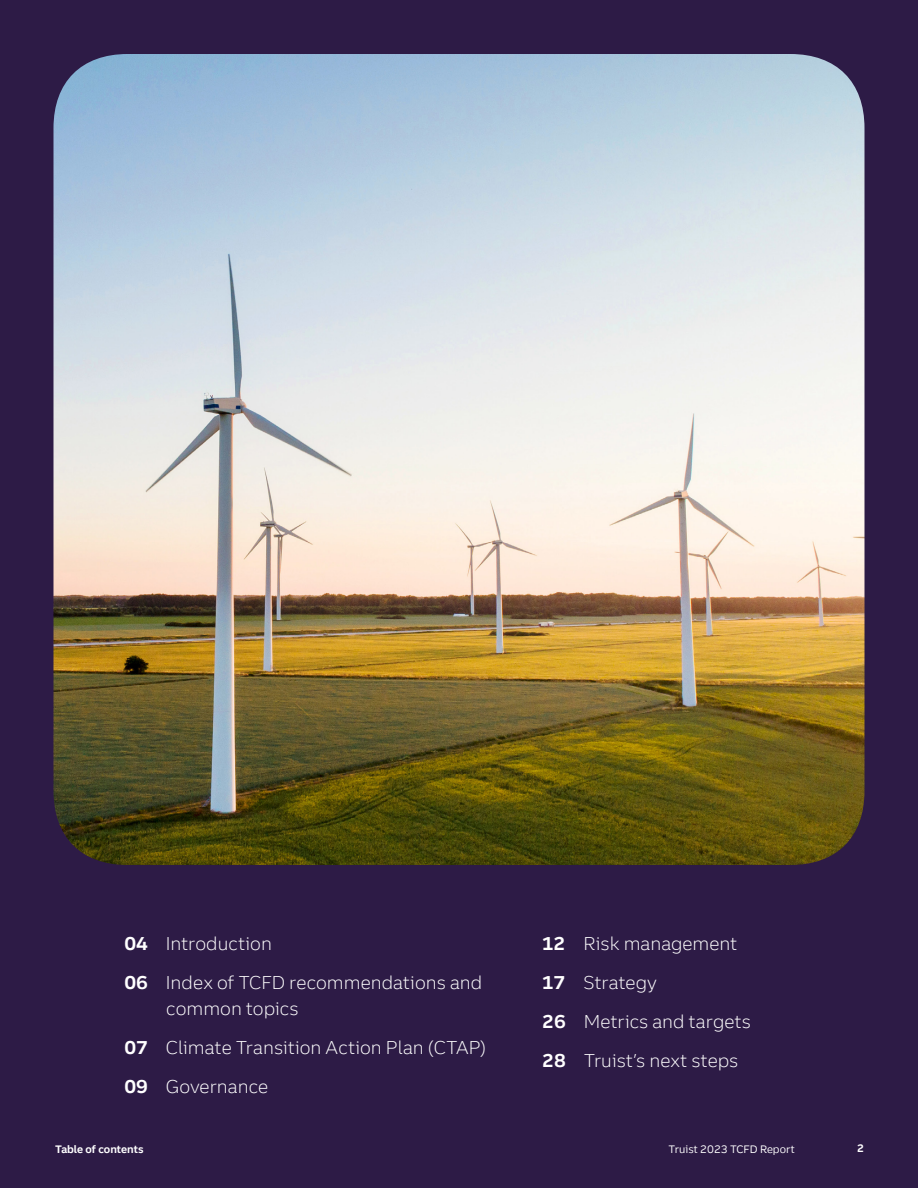
<style>
.page{position:relative;width:918px;height:1188px;background:#2d1b46}
.page>*{position:absolute;margin:0;border:0;box-sizing:border-box;transform-origin:0 0}
.t1{font:300 18px/39px "Truist Trio";color:#fff}
.t2{font:10.5px "Truist Trio";color:#fff}
.t3{font:700 10.5px "Truist Trio";color:#fff}
.s1{font-weight:700}
</style>
<div class="page">
<img style="left:53px;top:54px;width:812px;height:811px">
<p class="t1" style="left:124px;top:924px;width:359px"><span class="s1">04</span> Introduction<br><span class="s1">06</span> Index of TCFD recommendations and</p>
<p class="t1" style="left:124px;top:989px;width:363px;text-indent:42px">common topics<br><span class="s1">07</span> Climate Transition Action Plan (CTAP)<br><span class="s1">09</span> Governance</p>
<p class="t1" style="left:542px;top:924px;width:211px"><span class="s1">12</span> Risk management<br><span class="s1">17</span> Strategy<br><span class="s1">26</span> Metrics and targets<br><span class="s1">28</span> Truist’s next steps</p>
<p class="t3" style="left:55px;top:1142px;width:90px">Table of contents</p>
<p class="t2" style="left:669px;top:1143px;width:128px">Truist 2023 TCFD Report</p>
<p class="t3" style="left:857px;top:1141px;width:8px">2</p>
</div>
